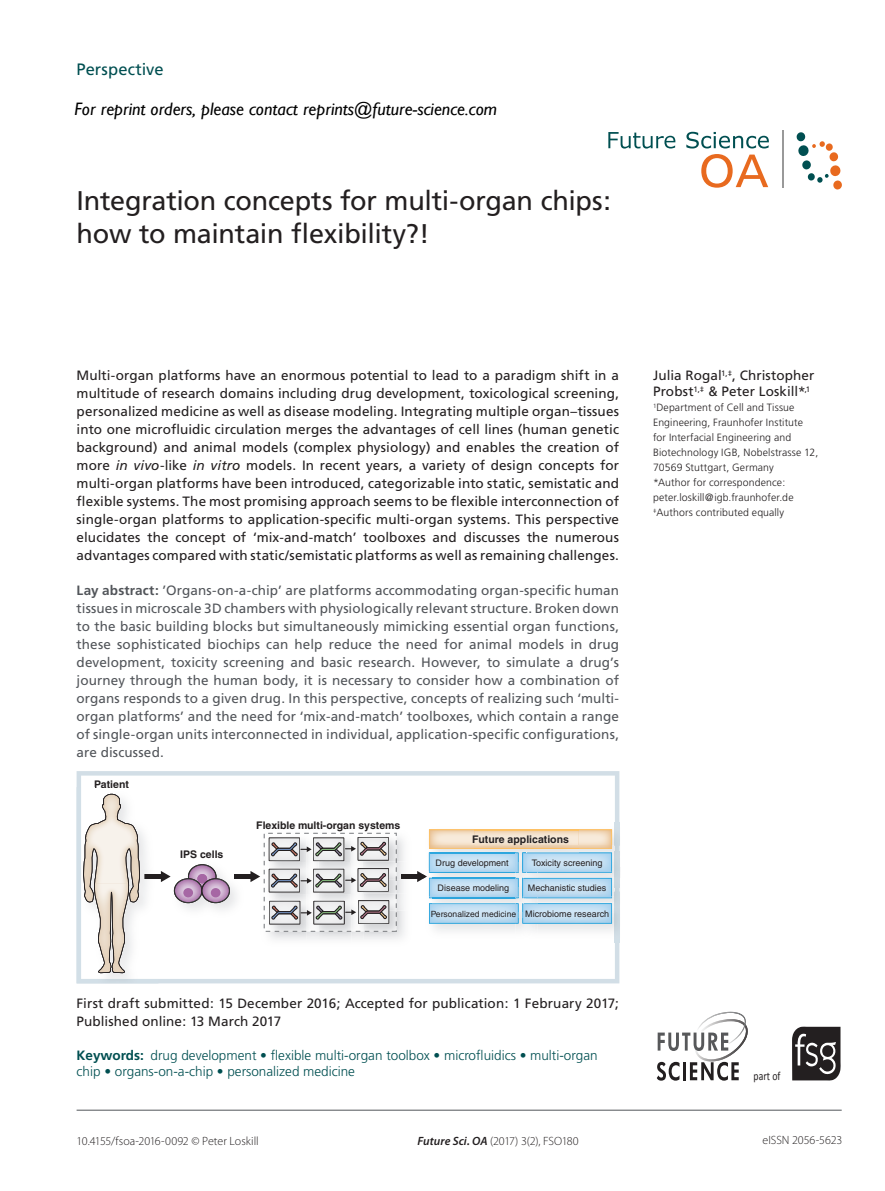
<style>
.page{position:relative;width:885px;height:1191px;background:#fff}
.page>*{position:absolute;margin:0;border:0;box-sizing:border-box;transform-origin:0 0}
.t1{font:27px/32.4px "Frutiger";letter-spacing:-.01em;color:#231f20}
.t2{font:italic 18px "Gill Sans";color:#000}
.t3{font:16.5px "Frutiger";letter-spacing:.005em;color:#004f51}
.t4{font:13.5px/18px "Frutiger";letter-spacing:.005em;color:#231f20}
.t5{font:13.5px/18px "Frutiger";letter-spacing:.005em;color:#52555a;text-align:justify}
.t6{font:300 13.5px/16.2px "Frutiger";color:#004f51}
.t7{font:12.15px "Calibri";color:#231f20;scale:.81 1}
.t8{font:300 12px "Myriad Pro";letter-spacing:-.005em;color:#231f20}
.t9{font:300 12px "Myriad Pro";letter-spacing:-.03em;color:#231f20}
.t10{font:300 10.5px/15px "Frutiger";letter-spacing:.01em;color:#231f20}
.t11{font:700 10.5px "Helvetica";color:#231f20}
.t12{font:9px "Helvetica";color:#231f20}
.t13{font:8.55px "Helvetica";color:#231f20}
.s1{font-style:italic}
.s2{font-weight:700}
.s3{font-weight:600;font-style:italic}
</style>
<div class="page">
<svg style="left:77px;top:771px;width:542px;height:212px"></svg>
<img style="left:167px;top:857px;width:81px;height:64px">
<img style="left:257px;top:826px;width:158px;height:124px">
<img style="left:397px;top:830px;width:10px;height:31px">
<img style="left:397px;top:879px;width:10px;height:14px">
<img style="left:397px;top:861px;width:10px;height:18px">
<img style="left:397px;top:893px;width:11px;height:49px">
<svg style="left:161px;top:864px;width:69px;height:39px"></svg>
<hr style="left:234px;top:874px;width:18px;height:4px;background:#231f20">
<svg style="left:250px;top:830px;width:147px;height:113px"></svg>
<hr style="left:401px;top:874px;width:18px;height:4px;background:#231f20">
<img style="left:77px;top:787px;width:81px;height:196px">
<img style="left:95px;top:787px;width:34px;height:1px">
<svg style="left:83px;top:794px;width:57px;height:179px"></svg>
<img style="left:422px;top:822px;width:198px;height:7px">
<img style="left:615px;top:822px;width:4px;height:7px">
<img style="left:474px;top:827px;width:104px;height:2px">
<img style="left:422px;top:923px;width:93px;height:19px">
<img style="left:424px;top:923px;width:97px;height:15px">
<img style="left:537px;top:938px;width:83px;height:4px">
<svg style="left:615px;top:938px;width:4px;height:4px"></svg>
<img style="left:515px;top:938px;width:22px;height:4px">
<img style="left:537px;top:923px;width:83px;height:15px">
<img style="left:615px;top:923px;width:4px;height:15px">
<img style="left:521px;top:923px;width:16px;height:15px">
<svg style="left:417px;top:829px;width:203px;height:94px;background:#c9dbe3"></svg>
<img style="left:523px;top:903px;width:89px;height:9px">
<img style="left:145px;top:874px;width:17px;height:4px">
<hr style="left:77px;top:1109px;width:764px;height:1px;background:#52555a">
<svg style="left:792px;top:1026px;width:48px;height:54px;background:#4c4849"></svg>
<svg style="left:656px;top:1011px;width:92px;height:69px"></svg>
<svg style="left:608px;top:132px;width:67px;height:17px"></svg>
<svg style="left:686px;top:132px;width:82px;height:16px"></svg>
<svg style="left:825px;top:143px;width:7px;height:8px"></svg>
<svg style="left:829px;top:152px;width:9px;height:10px"></svg>
<svg style="left:832px;top:180px;width:10px;height:10px"></svg>
<svg style="left:817px;top:165px;width:23px;height:18px"></svg>
<svg style="left:807px;top:173px;width:8px;height:8px"></svg>
<svg style="left:801px;top:160px;width:10px;height:10px"></svg>
<svg style="left:796px;top:132px;width:9px;height:10px"></svg>
<svg style="left:798px;top:141px;width:27px;height:15px"></svg>
<hr style="left:782px;top:130px;width:1px;height:57px;background:#999">
<svg style="left:701px;top:154px;width:67px;height:34px"></svg>
<p class="t3" style="left:77px;top:59px;width:88px">Perspective</p>
<h2 class="t2" style="left:74px;top:98px;width:424px">For reprint orders, please contact reprints@future-science.com</h2>
<h1 class="t1" style="left:77px;top:184px;width:536px">Integration concepts for multi-organ chips: how to maintain flexibility?!</h1>
<p class="t4" style="left:77px;top:366px;width:544px;text-align:justify">Multi-organ platforms have an enormous potential to lead to a paradigm shift in a multitude of research domains including drug development, toxicological screening, personalized medicine as well as disease modeling. Integrating multiple organ–tissues into one microfluidic circulation merges the advantages of cell lines (human genetic background) and animal models (complex physiology) and enables the creation of more <span class="s1">in vivo</span>-like <span class="s1">in vitro</span> models. In recent years, a variety of design concepts for multi-organ platforms have been introduced, categorizable into static, semistatic and flexible systems. The most promising approach seems to be flexible interconnection of single-organ platforms to application-specific multi-organ systems. This perspective elucidates the concept of ‘mix-and-match’ toolboxes and discusses the numerous advantages compared with static/semistatic platforms as well as remaining challenges.</p>
<p class="t5" style="left:77px;top:581px;width:544px"><span class="s2">Lay abstract:</span> ’Organs-on-a-chip’ are platforms accommodating organ-specific human tissues in microscale 3D chambers with physiologically relevant structure. Broken down to the basic building blocks but simultaneously mimicking essential organ functions, these sophisticated biochips can help reduce the need for animal models in drug development, toxicity screening and basic research. However, to simulate a drug’s journey through the human body, it is necessary to consider how a combination of organs responds to a given drug. In this perspective, concepts of realizing such ‘multi&shy;organ platforms’ and the need for ‘mix-and-match’ toolboxes, which contain a range of single-organ units interconnected in individual, application-specific configurations, are discussed.</p>
<p class="t11" style="left:94px;top:777px;width:36px">Patient</p>
<p class="t11" style="left:180px;top:847px;width:45px">IPS cells</p>
<p class="t11" style="left:256px;top:819px;width:146px">Flexible multi-organ systems</p>
<p class="t11" style="left:472px;top:833px;width:98px">Future applications</p>
<p class="t12" style="left:435px;top:857px;width:75px">Drug development</p>
<p class="t12" style="left:531px;top:857px;width:72px">Toxicity screening</p>
<p class="t12" style="left:437px;top:883px;width:73px">Disease modeling</p>
<p class="t13" style="left:430px;top:908px;width:87px">Personalized medicine</p>
<p class="t12" style="left:525px;top:908px;width:86px">Microbiome research</p>
<p class="t12" style="left:528px;top:883px;width:80px">Mechanistic studies</p>
<p class="t4" style="left:77px;top:994px;width:544px">First draft submitted: 15 December 2016; Accepted for publication: 1 February 2017;<br>Published online: 13 March 2017</p>
<p class="t6" style="left:77px;top:1046px;width:522px"><span class="s2">Keywords:</span> drug development • flexible multi-organ toolbox • microfluidics • multi-organ chip • organs-on-a-chip • personalized medicine</p>
<p class="t4" style="left:653px;top:367px;width:163px;line-height:16.2px">Julia Rogal<sup>1,‡</sup>, Christopher<br>Probst<sup>1,‡</sup> &amp; Peter Loskill*<sup>,1</sup></p>
<p class="t10" style="left:653px;top:400px;width:167px"><sup>1</sup>Department of Cell and Tissue<br>Engineering, Fraunhofer Institute for Interfacial Engineering and<br>Biotechnology IGB, Nobelstrasse 12,<br>70569 Stuttgart, Germany<br>*Author for correspondence: peter.loskill@igb.fraunhofer.de <sup>‡</sup>Authors contributed equally</p>
<p class="t7" style="left:753px;top:1068px;width:35px">part of</p>
<p class="t8" style="left:77px;top:1134px;width:184px">10.4155/fsoa-2016-0092 © Peter Loskill</p>
<p class="t9" style="left:417px;top:1134px;width:163px"><span class="s3">Future Sci. OA</span> (2017) 3(2), FSO180</p>
<p class="t8" style="left:762px;top:1133px;width:81px">eISSN 2056-5623</p>
</div>
